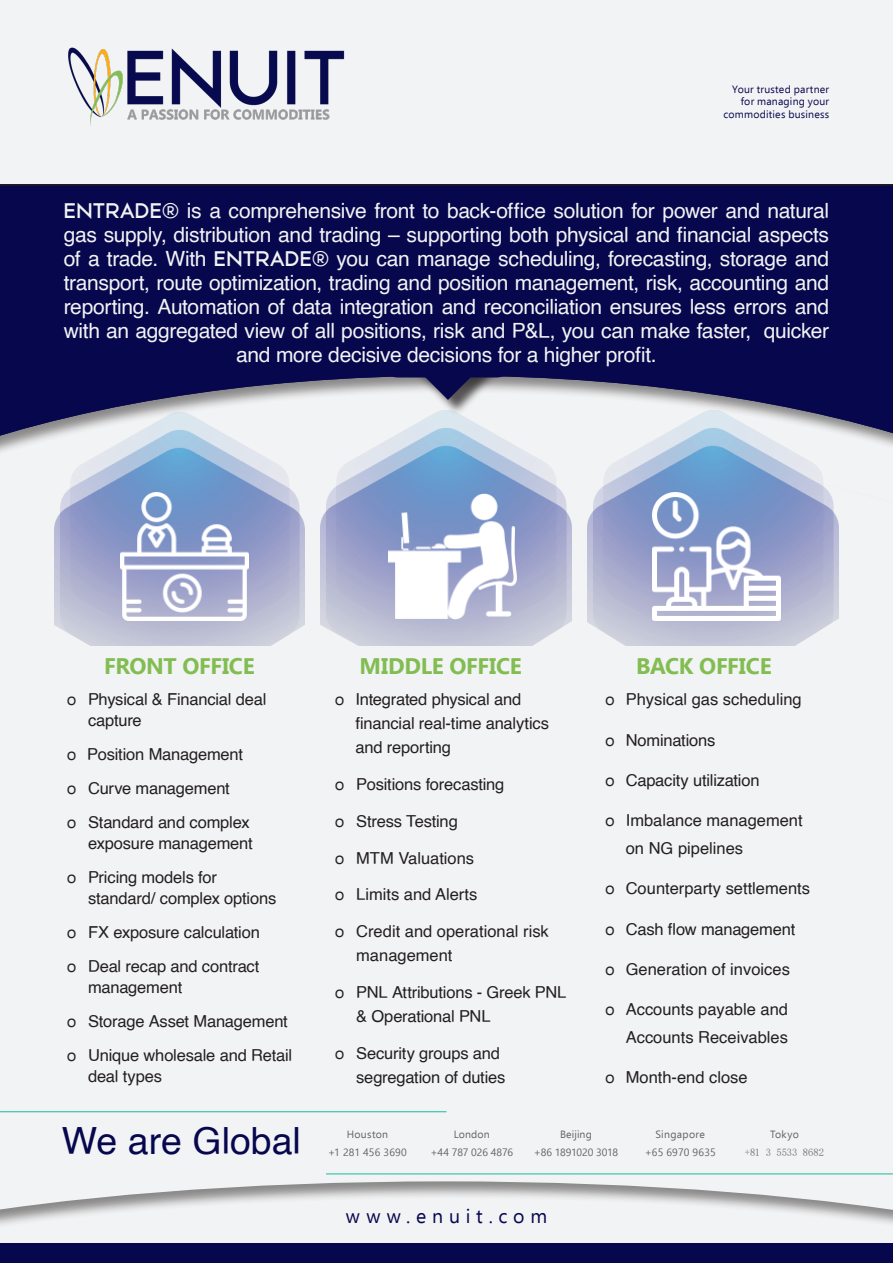
<style>
.page{position:relative;width:893px;height:1263px;background:#f2f3f4}
.page>*{position:absolute;margin:0;border:0;box-sizing:border-box;transform-origin:0 0}
.F1-Title-C3{font:37.5px "Helvetica";color:#07074e}
.t1{font:700 22.5px "Ebrima";letter-spacing:-.015em;color:#82bd52}
.t2{font:21px/24px "Helvetica";letter-spacing:-.015em;color:#f2f3f4;text-align:center}
.F1-Website-C3{font:19.5px "Ebrima";letter-spacing:.295em;color:#07074e}
.t3{font:16.5px/21.1px "Helvetica";letter-spacing:-.01em;color:#231f20}
.t4{font:10.5px/18px "Ebrima";letter-spacing:.01em;color:#636366;text-align:center}
.Header-BT{font:10.5px "Ebrima";letter-spacing:.02em;color:#07074e}
.t5{font:10.5px/18px "Sim Sun";color:#636366;text-align:center}
.s1{font-family:"Mayeka";font-weight:600}
.s2{font-family:"Ebrima"}
</style>
<div class="page">
<div style="left:0;top:184px;width:893px;height:190px;background:#07074e"></div>
<div style="left:0;top:1181px;width:893px;height:82px;background:#231f20;opacity:.5"></div>
<div style="left:0;top:374px;width:893px;height:633px;background:#231f20;opacity:.5"></div>
<img style="left:54px;top:412px;width:251px;height:204px">
<img style="left:321px;top:410px;width:251px;height:206px">
<img style="left:588px;top:410px;width:251px;height:206px">
<div style="left:391px;top:284px;width:132px;height:132px;background:#231f20;opacity:.75"></div>
<svg style="left:389px;top:374px;width:118px;height:26px"></svg>
<div style="left:0;top:866px;width:893px;height:187px;background:#f2f3f4"></div>
<div style="left:380px;top:254px;width:134px;height:123px;background:#07074e;border-radius:18px"></div>
<img style="left:120px;top:492px;width:128px;height:124px">
<img style="left:389px;top:492px;width:127px;height:124px">
<img style="left:652px;top:492px;width:128px;height:124px">
<svg style="left:3px;top:616px;width:886px;height:171px"></svg>
<div style="left:51px;top:646px;width:816px;height:57px;background:#f2f3f4"></div>
<div style="left:0;top:1244px;width:893px;height:19px;background:#07074e"></div>
<hr style="left:0;top:1111px;width:446px;height:1px;background:#1aba9a">
<hr style="left:326px;top:1173px;width:567px;height:1px;background:#1aba9a">
<img style="left:68px;top:47px;width:277px;height:79px">
<p class="Header-BT" style="left:732px;top:81px;width:98px">Your trusted partner</p>
<p class="Header-BT" style="left:741px;top:94px;width:90px">for managing your</p>
<p class="Header-BT" style="left:724px;top:107px;width:107px">commodities business</p>
<p class="t2" style="left:64px;top:199px;width:767px"><span class="s1">ENTRADE®</span> is a comprehensive front to back-office solution for power and natural gas supply, distribution and trading – supporting both physical and financial aspects of a trade. With <span class="s1">ENTRADE®</span> you can manage scheduling, forecasting, storage and transport, route optimization, trading and position management, risk, accounting and reporting. Automation of data integration and reconciliation ensures less errors and with an aggregated view of all positions, risk and P&amp;L, you can make faster, quicker and more decisive decisions for a higher profit.</p>
<p class="t1" style="left:104px;top:648px;width:152px">FRONT OFFICE</p>
<p class="t1" style="left:359px;top:648px;width:164px">MIDDLE OFFICE</p>
<p class="t1" style="left:636px;top:648px;width:137px">BACK OFFICE</p>
<p class="t3" style="left:88px;top:689px;width:180px;text-indent:-21px"><span class="s2">o</span> Physical &amp; Financial deal capture</p>
<p class="t3" style="left:67px;top:744px;width:178px"><span class="s2">o</span> Position Management</p>
<p class="t3" style="left:67px;top:778px;width:165px"><span class="s2">o</span> Curve management</p>
<p class="t3" style="left:67px;top:812px;width:187px;text-align:right"><span class="s2">o</span> Standard and complex exposure management</p>
<p class="t3" style="left:88px;top:867px;width:190px;text-indent:-21px"><span class="s2">o</span> Pricing models for standard/ complex options</p>
<p class="t3" style="left:67px;top:922px;width:195px"><span class="s2">o</span> FX exposure calculation</p>
<p class="t3" style="left:88px;top:956px;width:173px;text-indent:-21px"><span class="s2">o</span> Deal recap and contract management</p>
<p class="t3" style="left:67px;top:1011px;width:223px"><span class="s2">o</span> Storage Asset Management</p>
<p class="t3" style="left:88px;top:1045px;width:206px;text-indent:-21px"><span class="s2">o</span> Unique wholesale and Retail deal types</p>
<p class="F1-Title-C3" style="left:62px;top:1112px;width:240px">We are Global</p>
<p class="t3" style="left:355px;top:688px;width:195px;line-height:24px;text-indent:-20px"><span class="s2">o</span> Integrated physical and financial real-time analytics and reporting</p>
<p class="t3" style="left:335px;top:774px;width:171px"><span class="s2">o</span> Positions forecasting</p>
<p class="t3" style="left:335px;top:811px;width:124px"><span class="s2">o</span> Stress Testing</p>
<p class="t3" style="left:335px;top:848px;width:141px"><span class="s2">o</span> MTM Valuations</p>
<p class="t3" style="left:335px;top:884px;width:144px"><span class="s2">o</span> Limits and Alerts</p>
<p class="t3" style="left:356px;top:920px;width:194px;line-height:24px;text-indent:-21px"><span class="s2">o</span> Credit and operational risk management</p>
<p class="t3" style="left:356px;top:980px;width:212px;line-height:24px;text-indent:-21px"><span class="s2">o</span> PNL Attributions - Greek PNL &amp; Operational PNL</p>
<p class="t3" style="left:356px;top:1041px;width:151px;line-height:24px;text-indent:-21px"><span class="s2">o</span> Security groups and segregation of duties</p>
<p class="t3" style="left:605px;top:689px;width:198px"><span class="s2">o</span> Physical gas scheduling</p>
<p class="t3" style="left:605px;top:730px;width:112px"><span class="s2">o</span> Nominations</p>
<p class="t3" style="left:605px;top:770px;width:156px"><span class="s2">o</span> Capacity utilization</p>
<p class="t3" style="left:626px;top:807px;width:178px;line-height:27.6px;text-indent:-20px"><span class="s2">o</span> Imbalance management on NG pipelines</p>
<p class="t3" style="left:605px;top:878px;width:206px"><span class="s2">o</span> Counterparty settlements</p>
<p class="t3" style="left:605px;top:919px;width:192px"><span class="s2">o</span> Cash flow management</p>
<p class="t3" style="left:605px;top:959px;width:186px"><span class="s2">o</span> Generation of invoices</p>
<p class="t3" style="left:605px;top:996px;width:184px;line-height:27.6px;text-align:right"><span class="s2">o</span> Accounts payable and<br>Accounts Receivables</p>
<p class="t3" style="left:605px;top:1067px;width:144px"><span class="s2">o</span> Month-end close</p>
<p class="t4" style="left:328px;top:1125px;width:80px">Houston<br>+1 281 456 3690</p>
<p class="t4" style="left:430px;top:1125px;width:84px">London<br>+44 787 026 4876</p>
<p class="t4" style="left:534px;top:1125px;width:86px">Beijing<br>+86 1891020 3018</p>
<p class="t4" style="left:645px;top:1125px;width:72px">Singapore<br>+65 6970 9635</p>
<p class="t5" style="left:745px;top:1125px;width:81px"><span class="s2">Tokyo<br></span>+81 3 5533 8682</p>
<p class="F1-Website-C3" style="left:346px;top:1201px;width:203px">www.enuit.com</p>
</div>
